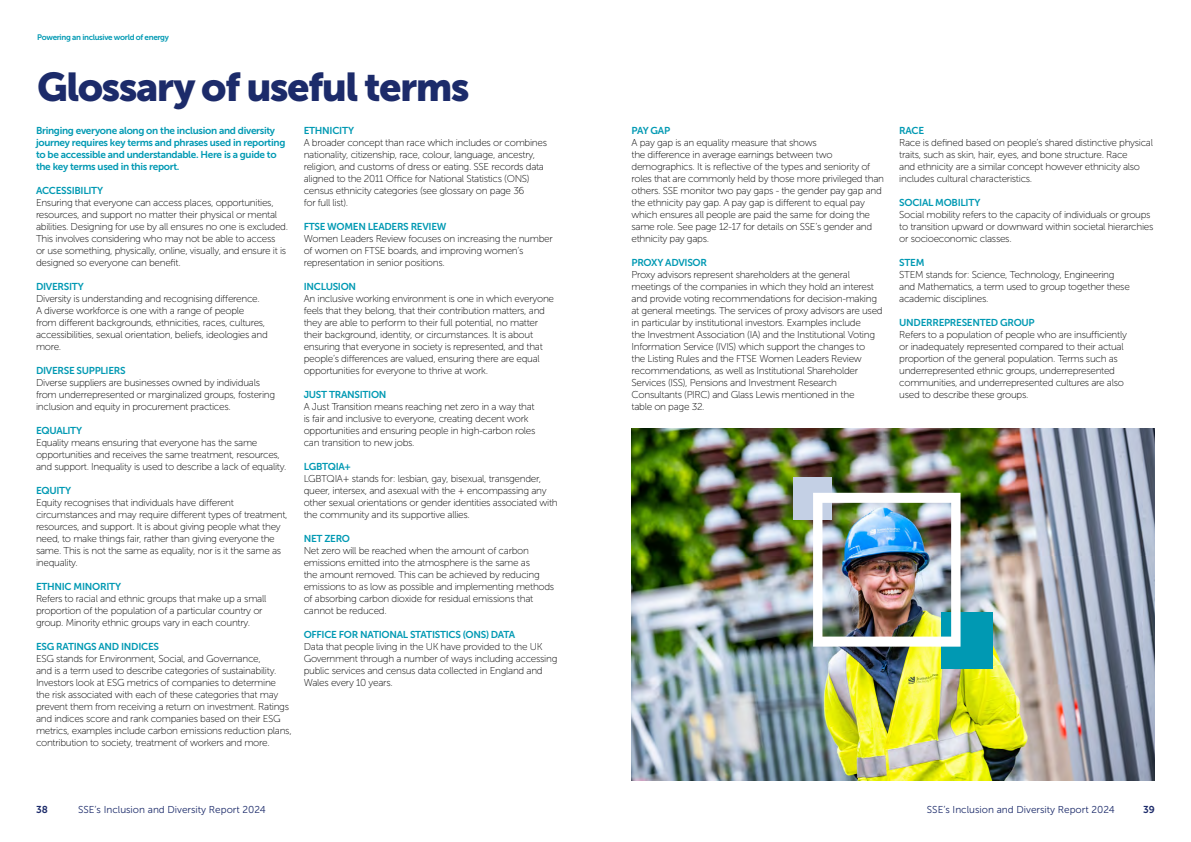
<style>
.page{position:relative;width:1191px;height:842px;background:#fff}
.page>*{position:absolute;margin:0;border:0;box-sizing:border-box;transform-origin:0 0}
.t1{font:40px "Museo Sans 900";letter-spacing:-.04em;color:#1c2b6a}
.t2{font:10px/12px "Museo Sans 100";letter-spacing:-.03em;color:#000}
.t3{font:10px/12px "Museo Sans 700";letter-spacing:-.03em;color:#0099b3}
.t4{font:10px "Museo Sans 300";color:#1c2b6a}
.t5{font:10px "Museo Sans 700";color:#1c2b6a}
.t6{font:8px "Museo Sans 700";letter-spacing:-.04em;color:#0099b3}
</style>
<div class="page">
<img style="left:631px;top:428px;width:524px;height:352px">
<div style="left:794px;top:477px;width:38px;height:42px;background:#c4d0e5"></div>
<div style="left:940px;top:612px;width:52px;height:57px;background:#0099b3"></div>
<img style="left:813px;top:493px;width:147px;height:154px">
<p class="t6" style="left:37px;top:32px;width:133px">Powering an inclusive world of energy</p>
<h1 class="t1" style="left:37px;top:64px;width:434px">Glossary of useful terms</h1>
<p class="t3" style="left:36px;top:124px;width:251px">Bringing everyone along on the inclusion and diversity journey requires key terms and phrases used in reporting to be accessible and understandable. Here is a guide to the key terms used in this report.</p>
<p class="t3" style="left:36px;top:184px;width:69px">ACCESSIBILITY</p>
<p class="t2" style="left:36px;top:196px;width:254px">Ensuring that everyone can access places, opportunities, resources, and support no matter their physical or mental abilities. Designing for use by all ensures no one is excluded.<br>This involves considering who may not be able to access<br>or use something, physically, online, visually, and ensure it is designed so everyone can benefit.</p>
<p class="t3" style="left:36px;top:280px;width:49px">DIVERSITY</p>
<p class="t2" style="left:36px;top:292px;width:233px">Diversity is understanding and recognising difference.<br>A diverse workforce is one with a range of people<br>from different backgrounds, ethnicities, races, cultures, accessibilities, sexual orientation, beliefs, ideologies and more.</p>
<p class="t3" style="left:36px;top:364px;width:91px">DIVERSE SUPPLIERS</p>
<p class="t2" style="left:36px;top:376px;width:241px">Diverse suppliers are businesses owned by individuals from underrepresented or marginalized groups, fostering inclusion and equity in procurement practices.</p>
<p class="t3" style="left:36px;top:424px;width:48px">EQUALITY</p>
<p class="t2" style="left:36px;top:436px;width:252px">Equality means ensuring that everyone has the same opportunities and receives the same treatment, resources, and support. Inequality is used to describe a lack of equality.</p>
<p class="t3" style="left:36px;top:484px;width:37px">EQUITY</p>
<p class="t2" style="left:36px;top:496px;width:253px">Equity recognises that individuals have different circumstances and may require different types of treatment, resources, and support. It is about giving people what they need, to make things fair, rather than giving everyone the same. This is not the same as equality, nor is it the same as inequality.</p>
<p class="t3" style="left:36px;top:580px;width:87px">ETHNIC MINORITY</p>
<p class="t2" style="left:36px;top:592px;width:232px">Refers to racial and ethnic groups that make up a small proportion of the population of a particular country or group. Minority ethnic groups vary in each country.</p>
<p class="t3" style="left:36px;top:640px;width:124px">ESG RATINGS AND INDICES</p>
<p class="t2" style="left:36px;top:652px;width:257px">ESG stands for Environment, Social, and Governance,<br>and is a term used to describe categories of sustainability.<br>Investors look at ESG metrics of companies to determine the risk associated with each of these categories that may prevent them from receiving a return on investment. Ratings and indices score and rank companies based on their ESG metrics, examples include carbon emissions reduction plans, contribution to society, treatment of workers and more.</p>
<p class="t3" style="left:304px;top:124px;width:52px">ETHNICITY</p>
<p class="t2" style="left:304px;top:136px;width:245px">A broader concept than race which includes or combines nationality, citizenship, race, colour, language, ancestry, religion, and customs of dress or eating. SSE records data aligned to the 2011 Office for National Statistics (ONS) census ethnicity categories (see glossary on page 36<br>for full list).</p>
<p class="t3" style="left:304px;top:220px;width:144px">FTSE WOMEN LEADERS REVIEW</p>
<p class="t2" style="left:304px;top:232px;width:250px">Women Leaders Review focuses on increasing the number of women on FTSE boards, and improving women’s representation in senior positions.</p>
<p class="t3" style="left:304px;top:280px;width:54px">INCLUSION</p>
<p class="t2" style="left:304px;top:292px;width:252px">An inclusive working environment is one in which everyone feels that they belong, that their contribution matters, and they are able to perform to their full potential, no matter their background, identity, or circumstances. It is about ensuring that everyone in society is represented, and that people’s differences are valued, ensuring there are equal opportunities for everyone to thrive at work.</p>
<p class="t3" style="left:304px;top:388px;width:84px">JUST TRANSITION</p>
<p class="t2" style="left:304px;top:400px;width:233px">A Just Transition means reaching net zero in a way that is fair and inclusive to everyone, creating decent work opportunities and ensuring people in high-carbon roles can transition to new jobs.</p>
<p class="t3" style="left:304px;top:460px;width:49px">LGBTQIA+</p>
<p class="t2" style="left:304px;top:472px;width:255px">LGBTQIA+ stands for: lesbian, gay, bisexual, transgender, queer, intersex, and asexual with the + encompassing any other sexual orientations or gender identities associated with the community and its supportive allies.</p>
<p class="t3" style="left:304px;top:532px;width:48px">NET ZERO</p>
<p class="t2" style="left:304px;top:544px;width:252px">Net zero will be reached when the amount of carbon emissions emitted into the atmosphere is the same as<br>the amount removed. This can be achieved by reducing emissions to as low as possible and implementing methods of absorbing carbon dioxide for residual emissions that cannot be reduced.</p>
<p class="t3" style="left:304px;top:628px;width:213px">OFFICE FOR NATIONAL STATISTICS (ONS) DATA</p>
<p class="t2" style="left:304px;top:640px;width:255px">Data that people living in the UK have provided to the UK Government through a number of ways including accessing public services and census data collected in England and Wales every 10 years.</p>
<p class="t5" style="left:36px;top:804px;width:13px">38</p>
<p class="t4" style="left:78px;top:805px;width:189px">SSE’s Inclusion and Diversity Report 2024</p>
<p class="t3" style="left:631px;top:124px;width:40px">PAY GAP</p>
<p class="t2" style="left:631px;top:136px;width:254px">A pay gap is an equality measure that shows<br>the difference in average earnings between two demographics. It is reflective of the types and seniority of roles that are commonly held by those more privileged than others. SSE monitor two pay gaps - the gender pay gap and the ethnicity pay gap. A pay gap is different to equal pay which ensures all people are paid the same for doing the same role. See page 12-17 for details on SSE’s gender and ethnicity pay gaps.</p>
<p class="t3" style="left:631px;top:256px;width:77px">PROXY ADVISOR</p>
<p class="t2" style="left:631px;top:268px;width:253px">Proxy advisors represent shareholders at the general meetings of the companies in which they hold an interest and provide voting recommendations for decision-making at general meetings. The services of proxy advisors are used in particular by institutional investors. Examples include<br>the Investment Association (IA) and the Institutional Voting Information Service (IVIS) which support the changes to<br>the Listing Rules and the FTSE Women Leaders Review recommendations, as well as Institutional Shareholder Services (ISS), Pensions and Investment Research Consultants (PIRC) and Glass Lewis mentioned in the<br>table on page 32.</p>
<p class="t3" style="left:899px;top:124px;width:26px">RACE</p>
<p class="t2" style="left:899px;top:136px;width:255px">Race is defined based on people’s shared distinctive physical traits, such as skin, hair, eyes, and bone structure. Race<br>and ethnicity are a similar concept however ethnicity also includes cultural characteristics.</p>
<p class="t3" style="left:899px;top:196px;width:83px">SOCIAL MOBILITY</p>
<p class="t2" style="left:899px;top:208px;width:256px">Social mobility refers to the capacity of individuals or groups to transition upward or downward within societal hierarchies or socioeconomic classes.</p>
<p class="t3" style="left:899px;top:256px;width:27px">STEM</p>
<p class="t2" style="left:899px;top:268px;width:232px">STEM stands for: Science, Technology, Engineering and Mathematics, a term used to group together these academic disciplines.</p>
<p class="t3" style="left:899px;top:316px;width:137px">UNDERREPRESENTED GROUP</p>
<p class="t2" style="left:899px;top:328px;width:229px">Refers to a population of people who are insufficiently or inadequately represented compared to their actual proportion of the general population. Terms such as underrepresented ethnic groups, underrepresented communities, and underrepresented cultures are also used to describe these groups.</p>
<p class="t4" style="left:927px;top:805px;width:189px">SSE’s Inclusion and Diversity Report 2024</p>
<p class="t5" style="left:1143px;top:804px;width:13px">39</p>
</div>
